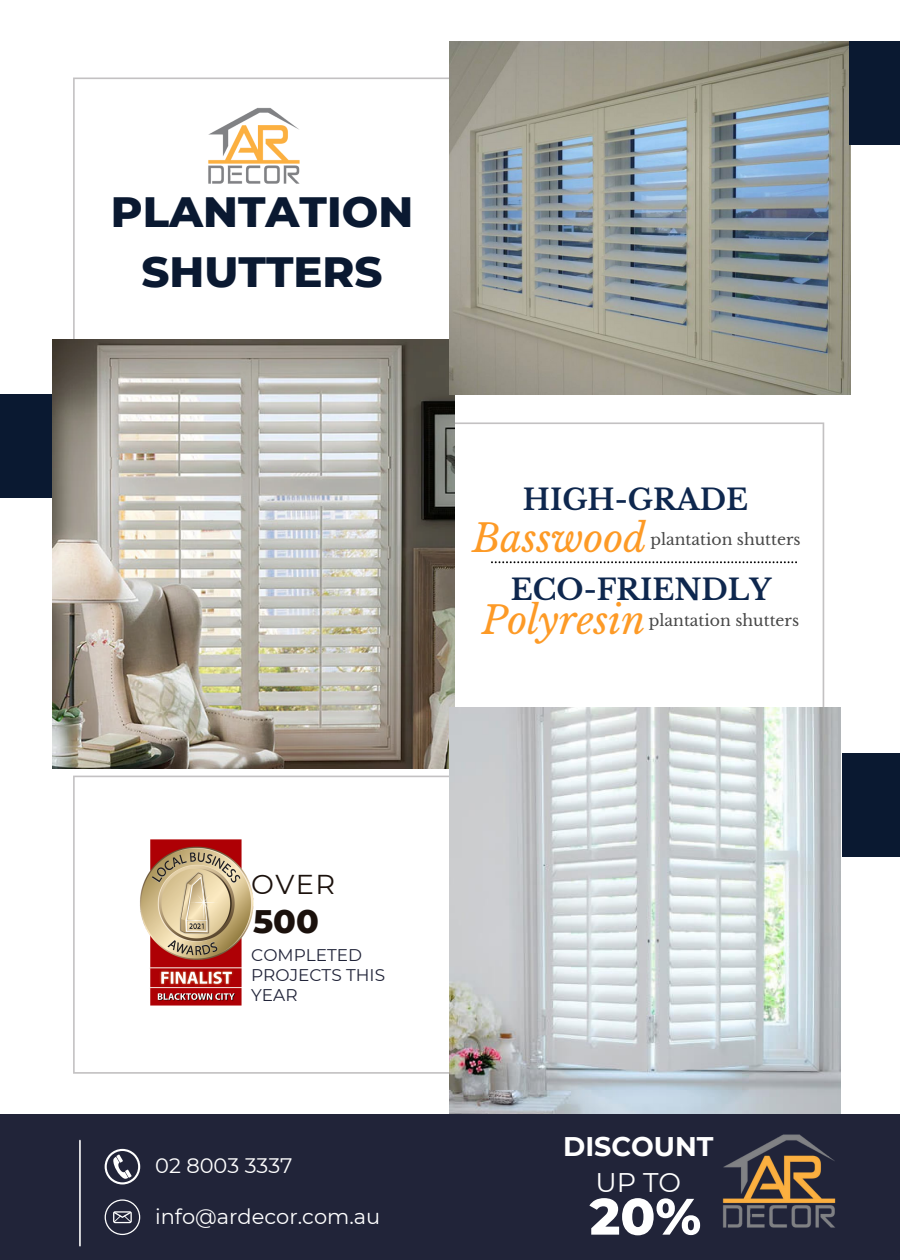
<style>
.page{position:relative;width:900px;height:1260px;background:#fff}
.page>*{position:absolute;margin:0;border:0;box-sizing:border-box;transform-origin:0 0}
.t1{font:800 51.25px "Montserrat";color:#fff}
.t2{font:800 43.25px "Montserrat";color:#0a1931}
.t3{font:italic 38px "Libre Baskerville";color:#fd9a26}
.t4{font:800 33.25px "Montserrat";color:#1b110c}
.t5{font:700 28.75px "Libre Baskerville";color:#0e274e}
.t6{font:27.25px "Montserrat";color:#1b110c}
.t7{font:700 27px "Montserrat";color:#fff}
.t8{font:27px "Montserrat";color:#fff}
.t9{font:21px "Montserrat";color:#fff}
.t10{font:17px/19.8px "Montserrat";color:#212439}
.t11{font:15.75px "Libre Baskerville";color:#474747}
</style>
<div class="page">
<svg style="left:73px;top:78px;width:376px;height:261px"></svg>
<svg style="left:454px;top:422px;width:370px;height:285px"></svg>
<div style="left:0;top:394px;width:67px;height:104px;background:#0a1931"></div>
<img style="left:53px;top:339px;width:401px;height:430px">
<svg style="left:73px;top:776px;width:376px;height:298px"></svg>
<img style="left:449px;top:707px;width:392px;height:408px">
<img style="left:449px;top:42px;width:401px;height:352px">
<div style="left:850px;top:42px;width:50px;height:103px;background:#0a1931"></div>
<div style="left:842px;top:754px;width:58px;height:103px;background:#0a1931"></div>
<div style="left:0;top:1115px;width:900px;height:145px;background:#212439"></div>
<hr style="left:79px;top:1141px;width:2px;height:105px;background:#fff">
<svg style="left:105px;top:1149px;width:35px;height:35px"></svg>
<svg style="left:105px;top:1199px;width:35px;height:36px"></svg>
<img style="left:722px;top:1134px;width:114px;height:94px">
<img style="left:130px;top:837px;width:133px;height:168px">
<svg style="left:491px;top:561px;width:306px;height:2px"></svg>
<img style="left:201px;top:104px;width:103px;height:83px">
<p class="t2" style="left:111px;top:186px;width:304px">PLANTATION</p>
<p class="t2" style="left:142px;top:246px;width:242px">SHUTTERS</p>
<p class="t5" style="left:523px;top:482px;width:227px">HIGH-GRADE</p>
<p class="t3" style="left:473px;top:515px;width:175px">Basswood</p>
<p class="t11" style="left:650px;top:529px;width:152px">plantation shutters</p>
<p class="t5" style="left:511px;top:572px;width:262px">ECO-FRIENDLY</p>
<p class="t3" style="left:482px;top:597px;width:165px">Polyresin</p>
<p class="t11" style="left:649px;top:611px;width:152px">plantation shutters</p>
<p class="t6" style="left:251px;top:868px;width:86px">OVER</p>
<p class="t4" style="left:253px;top:901px;width:67px">500</p>
<p class="t10" style="left:251px;top:945px;width:112px">COMPLETED</p>
<p class="t10" style="left:251px;top:965px;width:135px">PROJECTS THIS<br>YEAR</p>
<p class="t9" style="left:155px;top:1153px;width:139px">02 8003 3337</p>
<p class="t9" style="left:155px;top:1203px;width:227px">info@ardecor.com.au</p>
<p class="t7" style="left:563px;top:1129px;width:152px">DISCOUNT</p>
<p class="t8" style="left:595px;top:1166px;width:87px">UP TO</p>
<p class="t1" style="left:590px;top:1185px;width:113px">20%</p>
</div>
